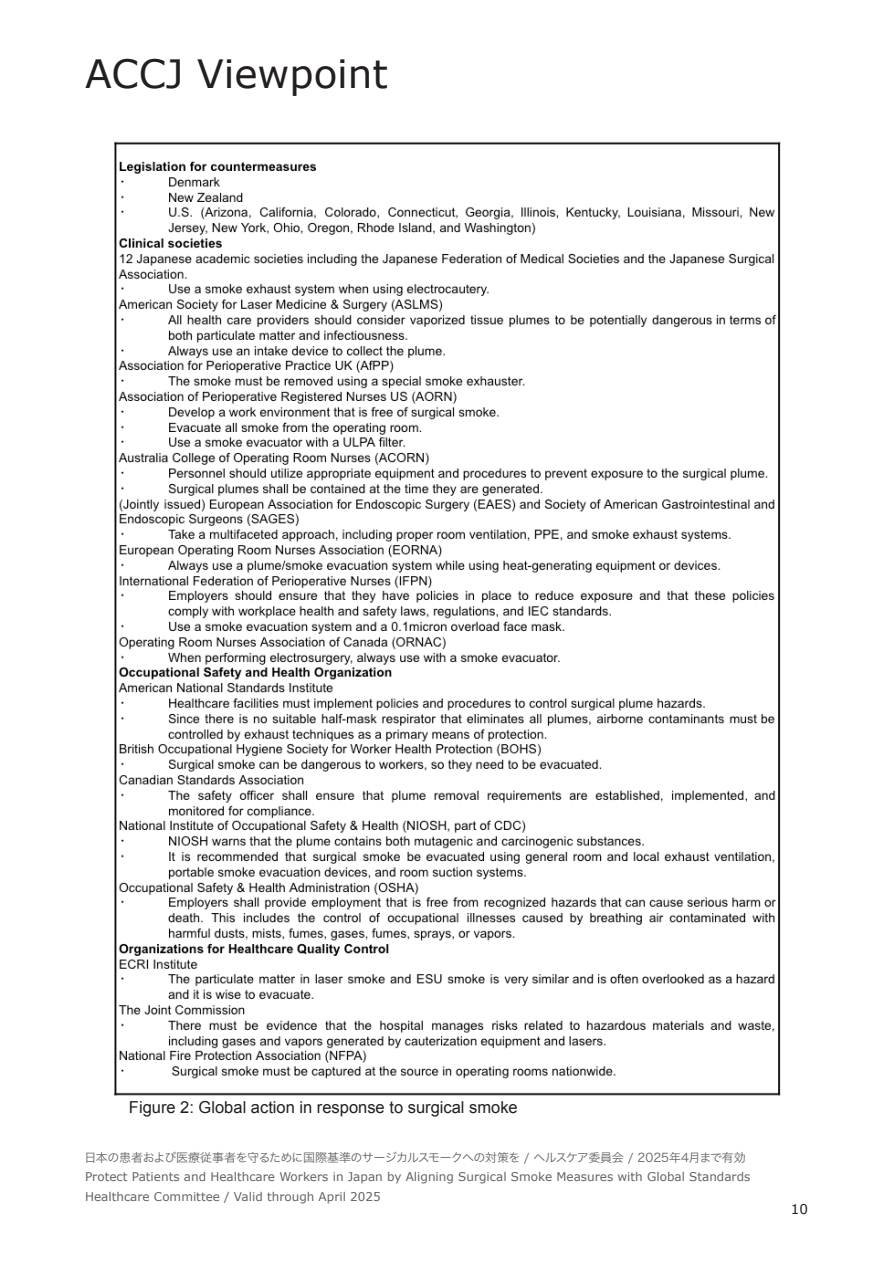
<style>
.page{position:relative;width:893px;height:1263px;background:#fff}
.page>*{position:absolute;margin:0;border:0;box-sizing:border-box;transform-origin:0 0}
.t1{font:39px "Verdana";color:#231f20}
.subsubheader_E{font:16.5px "Arial";color:#231f20}
.t2{font:13.5px "Verdana";color:#231f20}
.t3{font:12px/19.2px "Verdana";color:#636366}
.t4{font:12px "Hira Kaku Pro W3";letter-spacing:-.04em;color:#636366}
</style>
<div class="page">
<img style="left:114px;top:141px;width:667px;height:955px">
<h1 class="t1" style="left:85px;top:49px;width:304px">ACCJ Viewpoint</h1>
<p class="subsubheader_E" style="left:129px;top:1096px;width:390px">Figure 2: Global action in response to surgical smoke</p>
<p class="t4" style="left:85px;top:1147px;width:663px">日本の患者および医療従事者を守るために国際基準のサージカルスモークへの対策を / ヘルスケア委員会 / 2025年4月まで有効</p>
<p class="t3" style="left:85px;top:1168px;width:667px">Protect Patients and Healthcare Workers in Japan by Aligning Surgical Smoke Measures with Global Standards<br>Healthcare Committee / Valid through April 2025</p>
<p class="t2" style="left:791px;top:1200px;width:19px">10</p>
</div>
